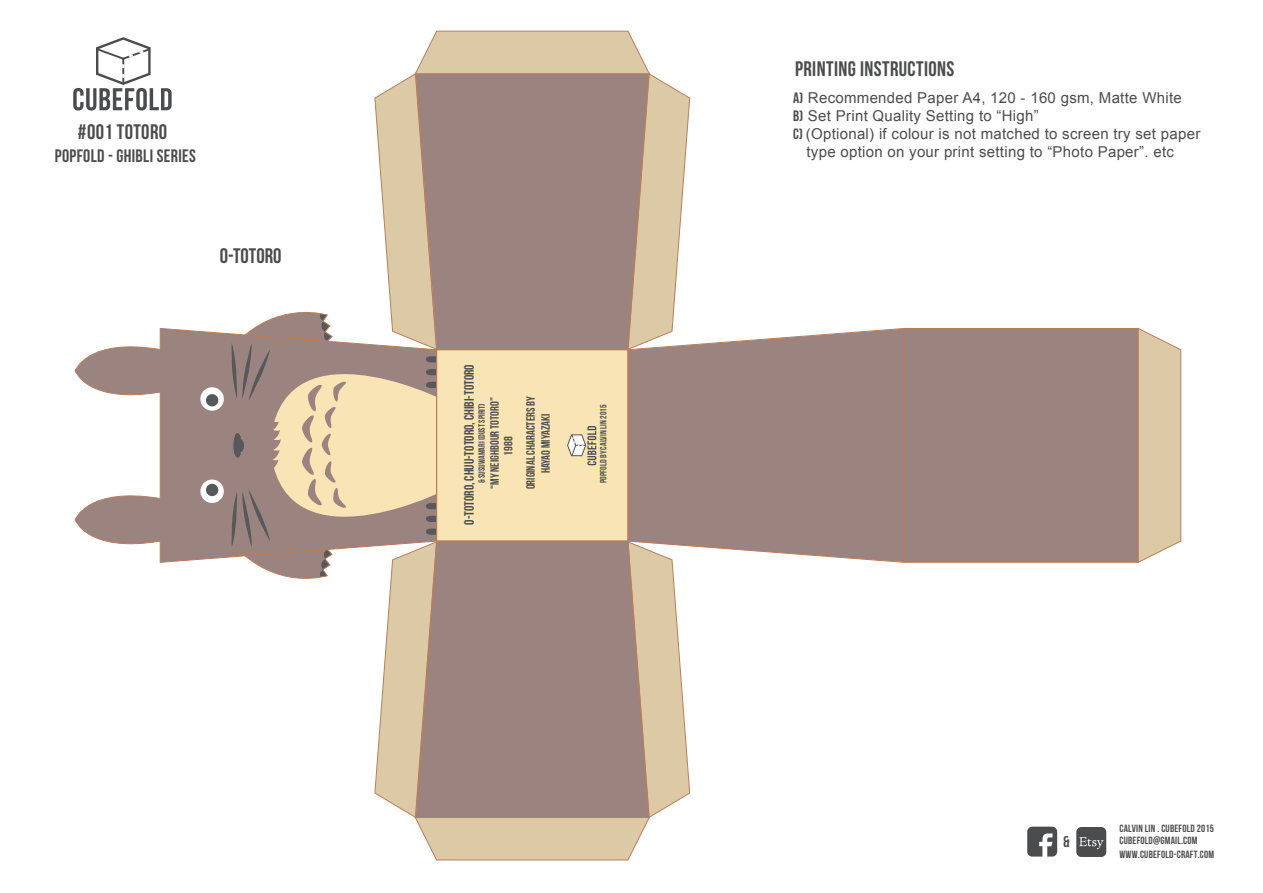
<style>
.page{position:relative;width:1263px;height:893px;background:#fff}
.page>*{position:absolute;margin:0;border:0;box-sizing:border-box;transform-origin:0 0}
.t1{font:21px "Bebas Neue";letter-spacing:.02em;color:#4b4c4d}
.t2{font:18px "Bebas Neue";letter-spacing:.02em;color:#4b4c4d}
.t3{font:15.6px "Bebas Neue";color:#4b4c4d}
.t4{font:15px "Arial";letter-spacing:.02em;color:#4b4c4d}
.t5{font:13.5px "Bebas Neue";color:#4b4c4d}
.t6{font:12px/15px "Bebas Neue";color:#4b4c4d;text-align:center}
.t7{font:10.5px/13.5px "Bebas Neue";letter-spacing:.02em;color:#4b4c4d}
.t8{font:9px "Bebas Neue";color:#4b4c4d}
.s1{font-family:"Bebas Neue"}
</style>
<div class="page">
<div style="left:904px;top:329px;width:234px;height:233px;background:#9b8380"></div>
<svg style="left:690px;top:328px;width:214px;height:235px;background:#a28b88"></svg>
<div style="left:904px;top:328px;width:234px;height:235px;border:1px solid #b97e5b"></div>
<svg style="left:1137px;top:327px;width:44px;height:236px;background:#dccaab"></svg>
<svg style="left:74px;top:328px;width:156px;height:235px"></svg>
<svg style="left:230px;top:30px;width:460px;height:831px"></svg>
<svg style="left:73px;top:37px;width:99px;height:74px"></svg>
<div style="left:1027px;top:827px;width:30px;height:30px;background:#4b4c4d;border-radius:5px"></div>
<svg style="left:1039px;top:833px;width:13px;height:24px"></svg>
<div style="left:1076px;top:827px;width:30px;height:30px;background:#4b4c4d;border-radius:5px"></div>
<svg style="left:1079px;top:837px;width:25px;height:12px"></svg>
<h1 class="t1" style="left:78px;top:120px;width:91px">#001 TOTORO</h1>
<p class="t2" style="left:55px;top:146px;width:142px">POPFOLD - GHIBLI SERIES</p>
<h1 class="t1" style="left:220px;top:244px;width:63px">O-TOTORO</h1>
<p class="t5" style="left:462px;top:525px;width:162px;rotate:-90deg">O-TOTORO, CHUU-TOTORO, CHIBI-TOTORO</p>
<p class="t8" style="left:477px;top:483px;width:81px;rotate:-90deg">&amp; SUSUWAMARI (DUST SPIRIT)</p>
<p class="t6" style="left:523px;top:489px;width:95px;rotate:-90deg">ORIGINAL CHARACTERS BY<br>HAYAO MIYAZAKI</p>
<p class="t6" style="left:488px;top:489px;width:93px;line-height:13.5px;rotate:-90deg">“MY NEIGHBOUR TOTORO”<br>1988</p>
<p class="t8" style="left:598px;top:483px;width:80px;rotate:-90deg">POPFOLD BY CALVIN LIN 2015</p>
<h1 class="t1" style="left:795px;top:57px;width:161px">PRINTING INSTRUCTIONS</h1>
<p class="t4" style="left:793px;top:87px;width:390px"><span class="s1">A)</span> Recommended Paper A4, 120 - 160 gsm, Matte White</p>
<p class="t4" style="left:793px;top:105px;width:247px"><span class="s1">B)</span> Set Print Quality Setting to “High”</p>
<p class="t4" style="left:793px;top:123px;width:409px"><span class="s1">C)</span> (Optional) if colour is not matched to screen try set paper</p>
<p class="t4" style="left:806px;top:141px;width:369px">type option on your print setting to “Photo Paper”. etc</p>
<p class="t7" style="left:1119px;top:821px;width:96px">CALVIN LIN . CUBEFOLD 2015</p>
<p class="t3" style="left:1063px;top:833px;width:8px">&amp;</p>
<p class="t7" style="left:1119px;top:834px;width:96px">CUBEFOLD@GMAIL.COM<br>WWW.CUBEFOLD-CRAFT.COM</p>
</div>
